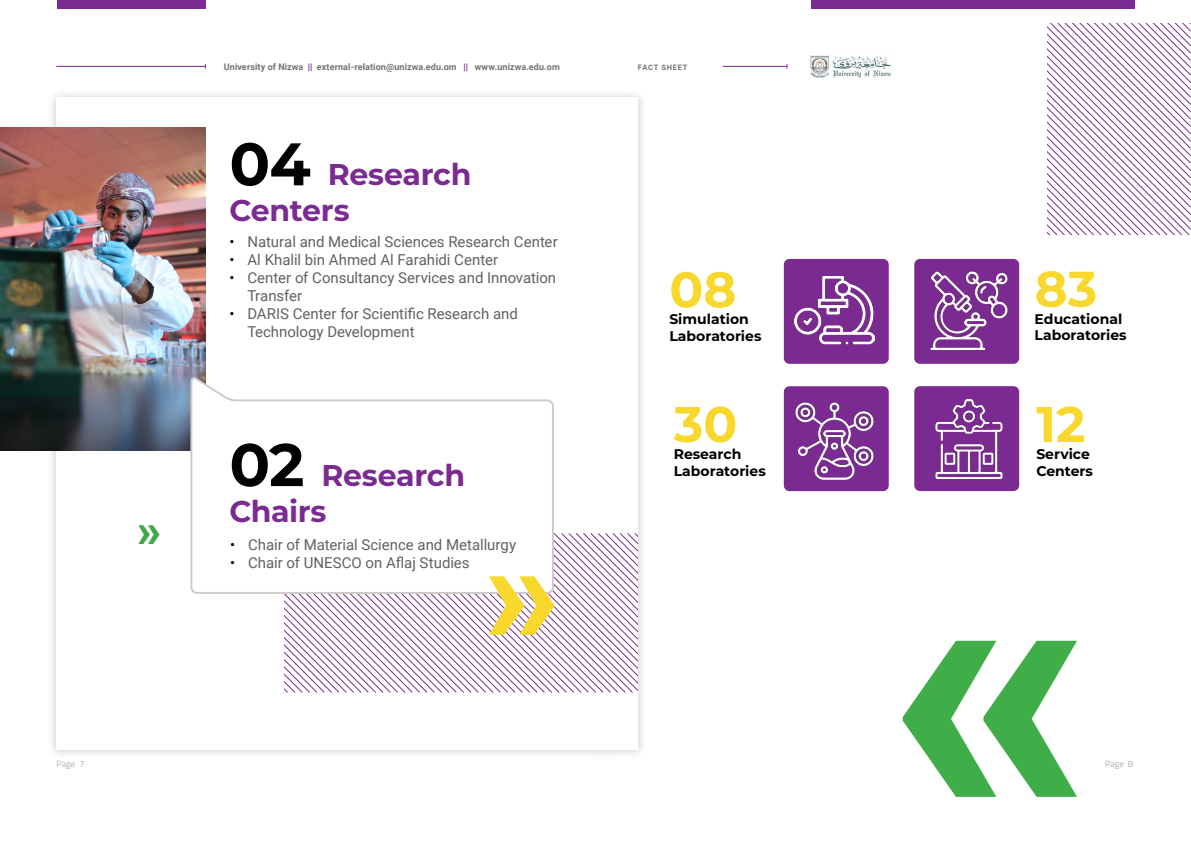
<style>
.page{position:relative;width:1191px;height:842px;background:#fff}
.page>*{position:absolute;margin:0;border:0;box-sizing:border-box;transform-origin:0 0}
.t1{font:900 150px "Roboto";color:#f8d82d}
.t2{font:700 50px "Montserrat";color:#f8d82d}
.t3{font:900 48px "Roboto";color:#3fa949}
.t4{font:700 30px/36px "Montserrat";letter-spacing:-.015em;color:#7a2a90}
.t5{font:15px/18px "Roboto";letter-spacing:-.005em;color:#606163}
.t6{font:700 14px/16.8px "Montserrat";color:#000101}
.t7{font:700 9px "Roboto";letter-spacing:.015em;color:#717275}
.t8{font:300 9px "Titillium Web";color:#a0a1a0}
.t9{font:700 7.5px "Roboto";letter-spacing:.105em;color:#717275}
.s1{font-weight:900;color:#7a2a90}
.s2{font-size:60px;color:#000101}
.s3{color:#000}
</style>
<div class="page">
<div style="left:47px;top:88px;width:600px;height:671px;background:#4d4d4f;opacity:.3"></div>
<div style="left:56px;top:98px;width:582px;height:652px;background:#fff"></div>
<img style="left:0;top:127px;width:205px;height:323px">
<svg style="left:284px;top:533px;width:354px;height:159px"></svg>
<svg style="left:1047px;top:24px;width:143px;height:210px"></svg>
<hr style="left:56px;top:66px;width:149px;height:1px;background:#7a2a90">
<hr style="left:723px;top:66px;width:64px;height:1px;background:#7a2a90">
<svg style="left:189px;top:377px;width:366px;height:218px"></svg>
<div style="left:784px;top:386px;width:104px;height:105px;background:#7a2a90;border-radius:6px"></div>
<div style="left:784px;top:259px;width:104px;height:105px;background:#7a2a90;border-radius:6px"></div>
<div style="left:914px;top:259px;width:105px;height:105px;background:#7a2a90;border-radius:6px"></div>
<div style="left:914px;top:386px;width:105px;height:105px;background:#7a2a90;border-radius:6px"></div>
<img style="left:795px;top:275px;width:79px;height:70px">
<img style="left:930px;top:271px;width:78px;height:79px">
<img style="left:795px;top:402px;width:79px;height:78px">
<img style="left:935px;top:399px;width:68px;height:79px">
<div style="left:57px;top:0;width:148px;height:9px;background:#7a2a90"></div>
<div style="left:811px;top:0;width:323px;height:9px;background:#7a2a90"></div>
<img style="left:809px;top:54px;width:83px;height:26px">
<h3 class="t3" style="left:137px;top:496px;width:26px">»</h3>
<p class="t8" style="left:56px;top:757px;width:20px">Page</p>
<p class="t8" style="left:79px;top:757px;width:7px">7</p>
<p class="t7" style="left:224px;top:60px;width:337px">University of Nizwa <span class="s1">||</span> external-relation@unizwa.edu.om <span class="s1">||</span> www.unizwa.edu.om</p>
<p class="t9" style="left:638px;top:62px;width:51px">FACT SHEET</p>
<h3 class="t4" style="left:229px;top:155px;width:243px"><span class="s2">04</span> Research<br>Centers</h3>
<p class="t5" style="left:229px;top:233px;width:330px"><span class="s3">•</span> Natural and Medical Sciences Research Center</p>
<p class="t5" style="left:229px;top:251px;width:270px"><span class="s3">•</span> Al Khalil bin Ahmed Al Farahidi Center</p>
<p class="t5" style="left:247px;top:269px;width:310px;text-indent:-18px"><span class="s3">•</span> Center of Consultancy Services and Innovation<br>Transfer</p>
<p class="t5" style="left:247px;top:305px;width:272px;text-indent:-18px"><span class="s3">•</span> DARIS Center for Scientific Research and<br>Technology Development</p>
<h3 class="t4" style="left:229px;top:456px;width:237px"><span class="s2">02</span> Research<br>Chairs</h3>
<p class="t5" style="left:230px;top:535px;width:287px"><span class="s3">•</span> Chair of Material Science and Metallurgy</p>
<p class="t5" style="left:230px;top:553px;width:241px"><span class="s3">•</span> Chair of UNESCO on Aflaj Studies</p>
<h1 class="t1" style="left:483px;top:485px;width:79px">»</h1>
<h2 class="t2" style="left:669px;top:254px;width:68px">08</h2>
<p class="t6" style="left:669px;top:310px;width:94px">Simulation<br>Laboratories</p>
<h2 class="t2" style="left:673px;top:388px;width:65px">30</h2>
<p class="t6" style="left:673px;top:445px;width:94px">Research<br>Laboratories</p>
<h2 class="t2" style="left:1034px;top:253px;width:64px">83</h2>
<p class="t6" style="left:1034px;top:309px;width:94px">Educational<br>Laboratories</p>
<h2 class="t2" style="left:1036px;top:388px;width:51px">12</h2>
<p class="t6" style="left:1036px;top:445px;width:58px">Service<br>Centers</p>
<p class="t8" style="left:1105px;top:757px;width:20px">Page</p>
<p class="t8" style="left:1128px;top:757px;width:7px">8</p>
</div>
